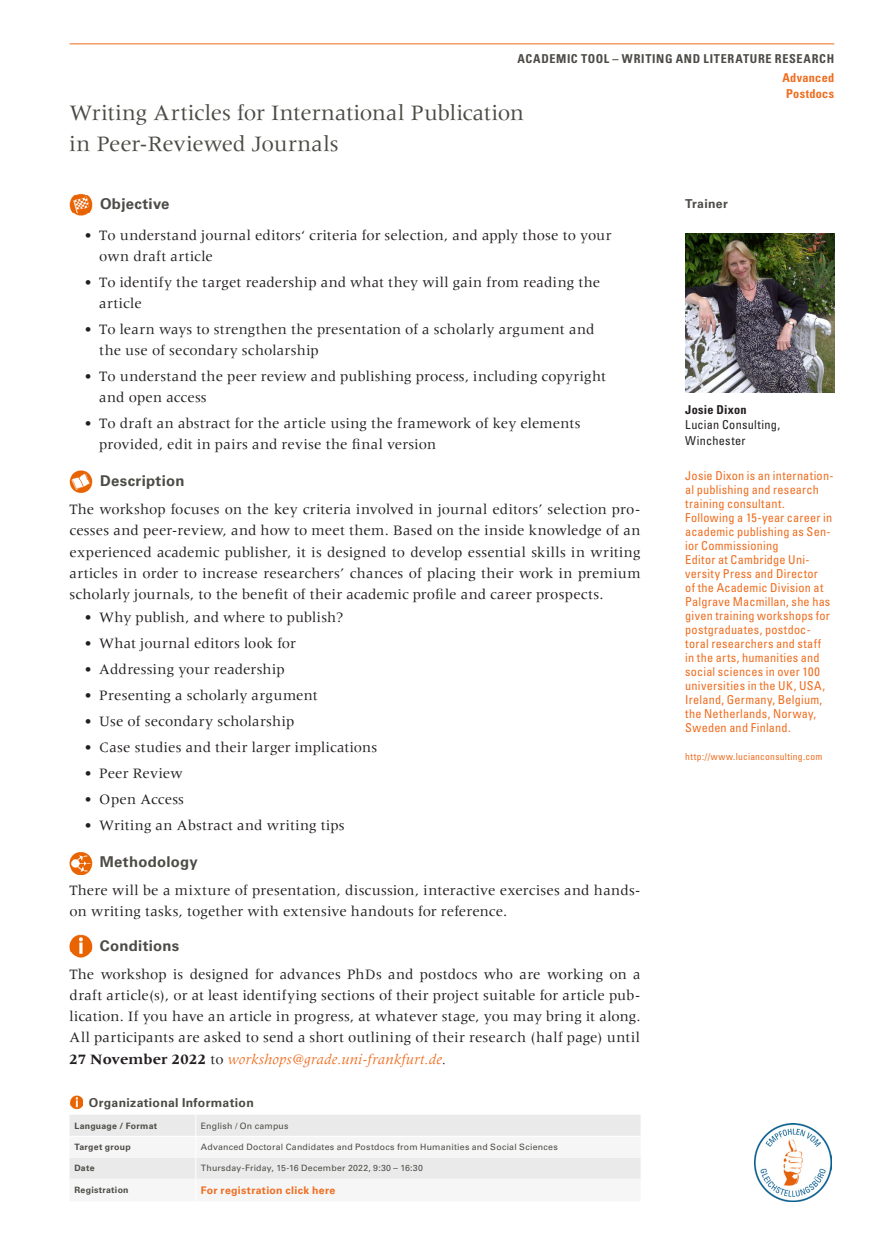
<style>
.page{position:relative;width:869px;height:1241px;background:#fff}
.page>*{position:absolute;margin:0;border:0;box-sizing:border-box;transform-origin:0 0}
.Kurse{font:22.75px "Meridien LT Std";letter-spacing:-.005em;color:#4c4b46}
.mengentext{font:14.88px/21px "Meridien LT Std";letter-spacing:.01em;color:#231f20}
.mengentext-2{font:italic 14.88px "Meridien LT Std";letter-spacing:.01em;color:#ef6d20}
.mengentext-3{font:700 14.88px "Univers LT Std";letter-spacing:.02em;color:#4c4b46}
.Objective_Descriptio{font:700 14.88px "Univers LT Std";letter-spacing:.02em;color:#4c4b46}
.Trainer_Biografie{font:condensed 12.25px/14px "Univers LT Std";letter-spacing:.02em;color:#ef6d20}
.Kopf_Tools{font:700 condensed 12.25px "Univers LT Std";letter-spacing:.05em;color:#4c4b46}
.Trainer_Name{font:condensed 12.25px/15.8px "Univers LT Std";letter-spacing:.025em;color:#231f20}
.Tabelle_Headline{font:700 12.25px "Univers LT Std";letter-spacing:.025em;color:#4c4b46}
.Kopf_links_Einstufun{font:700 condensed 12.25px "Univers LT Std";letter-spacing:.025em;color:#ef6d20}
.Headlines__Trainer{font:700 12.25px "Univers LT Std";letter-spacing:.025em;color:#4c4b46}
.Tabelle_Mengentext{font:700 10.5px "Univers LT Std";letter-spacing:.03em;color:#ef6d20}
.Trainer_Biografie-2{font:condensed 9.62px "Univers LT Std";letter-spacing:.025em;color:#ef6d20}
.Tabelle_Mengentext-2{font:8.75px "Univers LT Std";letter-spacing:.03em;color:#4c4b46}
.Tabelle_Bold{font:700 8.75px "Univers LT Std";letter-spacing:.03em;color:#4c4b46}
.s1{font-family:"Meridien";font-weight:700;font-style:normal;color:#231f20}
.s2{font-style:normal;color:#231f20}
.s3{color:#231f20}
.s4{font-weight:700}
</style>
<div class="page">
<hr style="left:69px;top:43px;width:764px;height:1px;background:#ef6d20">
<img style="left:685px;top:234px;width:148px;height:158px">
<img style="left:69px;top:193px;width:24px;height:23px">
<img style="left:69px;top:470px;width:24px;height:22px">
<img style="left:69px;top:852px;width:23px;height:22px">
<img style="left:69px;top:934px;width:23px;height:24px">
<img style="left:754px;top:1123px;width:77px;height:77px">
<img style="left:70px;top:1095px;width:13px;height:13px">
<svg style="left:69px;top:1115px;width:571px;height:64px"></svg>
<hr style="left:69px;top:1135px;width:127px;height:1px;background:#fff">
<p class="Kopf_Tools" style="left:517px;top:52px;width:318px">ACADEMIC TOOL – WRITING AND LITERATURE RESEARCH</p>
<p class="Kopf_links_Einstufun" style="left:782px;top:70px;width:53px">Advanced</p>
<p class="Kopf_links_Einstufun" style="left:785px;top:86px;width:50px">Postdocs</p>
<p class="Kurse" style="left:69px;top:101px;width:456px">Writing Articles for International Publication</p>
<p class="Kurse" style="left:69px;top:131px;width:270px">in Peer-Reviewed Journals</p>
<p class="Objective_Descriptio" style="left:100px;top:195px;width:71px">Objective</p>
<p class="mengentext" style="left:99px;top:224px;width:513px;text-indent:-15px">• To understand journal editors‘ criteria for selection, and apply those to your own draft article</p>
<p class="mengentext" style="left:99px;top:271px;width:502px;text-indent:-15px">• To identify the target readership and what they will gain from reading the article</p>
<p class="mengentext" style="left:99px;top:318px;width:496px;text-indent:-15px">• To learn ways to strengthen the presentation of a scholarly argument and the use of secondary scholarship</p>
<p class="mengentext" style="left:99px;top:365px;width:508px;text-indent:-15px">• To understand the peer review and publishing process, including copyright and open access</p>
<p class="mengentext" style="left:99px;top:412px;width:482px;text-indent:-15px">• To draft an abstract for the article using the framework of key elements provided, edit in pairs and revise the final version</p>
<p class="mengentext-3" style="left:100px;top:472px;width:86px">Description</p>
<p class="mengentext" style="left:69px;top:499px;width:572px;text-align:justify">The workshop focuses on the key criteria involved in journal editors’ selection pro&shy;cesses and peer-review, and how to meet them. Based on the inside knowledge of an experienced academic publisher, it is designed to develop essential skills in writing articles in order to increase researchers’ chances of placing their work in premium scholarly journals, to the benefit of their academic profile and career prospects.</p>
<p class="mengentext" style="left:84px;top:606px;width:260px">• Why publish, and where to publish?</p>
<p class="mengentext" style="left:84px;top:632px;width:213px">• What journal editors look for</p>
<p class="mengentext" style="left:84px;top:658px;width:202px">• Addressing your readership</p>
<p class="mengentext" style="left:84px;top:684px;width:235px">• Presenting a scholarly argument</p>
<p class="mengentext" style="left:84px;top:710px;width:211px">• Use of secondary scholarship</p>
<p class="mengentext" style="left:84px;top:736px;width:294px">• Case studies and their larger implications</p>
<p class="mengentext" style="left:84px;top:762px;width:100px">• Peer Review</p>
<p class="mengentext" style="left:84px;top:788px;width:101px">• Open Access</p>
<p class="mengentext" style="left:84px;top:814px;width:262px">• Writing an Abstract and writing tips</p>
<p class="mengentext-3" style="left:100px;top:853px;width:99px">Methodology</p>
<p class="mengentext" style="left:69px;top:879px;width:572px">There will be a mixture of presentation, discussion, interactive exercises and hands&shy;on writing tasks, together with extensive handouts for reference.</p>
<p class="mengentext-3" style="left:100px;top:937px;width:81px">Conditions</p>
<p class="mengentext" style="left:69px;top:963px;width:572px;text-align:justify">The workshop is designed for advances PhDs and postdocs who are working on a draft article(s), or at least identifying sections of their project suitable for article pub&shy;lication. If you have an article in progress, at whatever stage, you may bring it along.<br>All participants are asked to send a short outlining of their research (half page) until</p>
<p class="mengentext-2" style="left:69px;top:1050px;width:377px"><span class="s1">27 November 2022</span> <span class="s2">to</span> workshops@grade.uni-frankfurt.de<span class="s3">.</span></p>
<p class="Tabelle_Headline" style="left:89px;top:1095px;width:166px">Organizational Information</p>
<p class="Tabelle_Bold" style="left:74px;top:1120px;width:84px">Language / Format</p>
<p class="Tabelle_Mengentext-2" style="left:201px;top:1119px;width:89px">English / On campus</p>
<p class="Tabelle_Bold" style="left:74px;top:1141px;width:58px">Target group</p>
<p class="Tabelle_Mengentext-2" style="left:201px;top:1141px;width:358px">Advanced Doctoral Candidates and Postdocs from Humanities and Social Sciences</p>
<p class="Tabelle_Bold" style="left:74px;top:1162px;width:22px">Date</p>
<p class="Tabelle_Mengentext-2" style="left:201px;top:1162px;width:223px">Thursday-Friday, 15-16 December 2022, 9:30 – 16:30</p>
<p class="Tabelle_Bold" style="left:74px;top:1184px;width:56px">Registration</p>
<p class="Tabelle_Mengentext" style="left:201px;top:1183px;width:136px">For registration click here</p>
<p class="Headlines__Trainer" style="left:685px;top:197px;width:44px">Trainer</p>
<p class="Trainer_Name" style="left:685px;top:401px;width:96px"><span class="s4">Josie Dixon<br></span>Lucian Consulting,<br>Winchester</p>
<p class="Trainer_Biografie" style="left:685px;top:468px;width:150px">Josie Dixon is an internation&shy;al publishing and research training consultant.</p>
<p class="Trainer_Biografie" style="left:685px;top:510px;width:148px">Following a 15-year career in academic publishing as Sen&shy;ior Commissioning</p>
<p class="Trainer_Biografie" style="left:685px;top:552px;width:146px">Editor at Cambridge Uni&shy;versity Press and Director of the Academic Division at<br>Palgrave Macmillan, she has given training workshops for postgraduates, postdoc&shy;toral researchers and staff in the arts, humanities and social sciences in over 100 universities in the UK, USA,<br>Ireland, Germany, Belgium, the Netherlands, Norway,<br>Sweden and Finland.</p>
<p class="Trainer_Biografie-2" style="left:685px;top:750px;width:139px">http://www.lucianconsulting.com</p>
</div>
